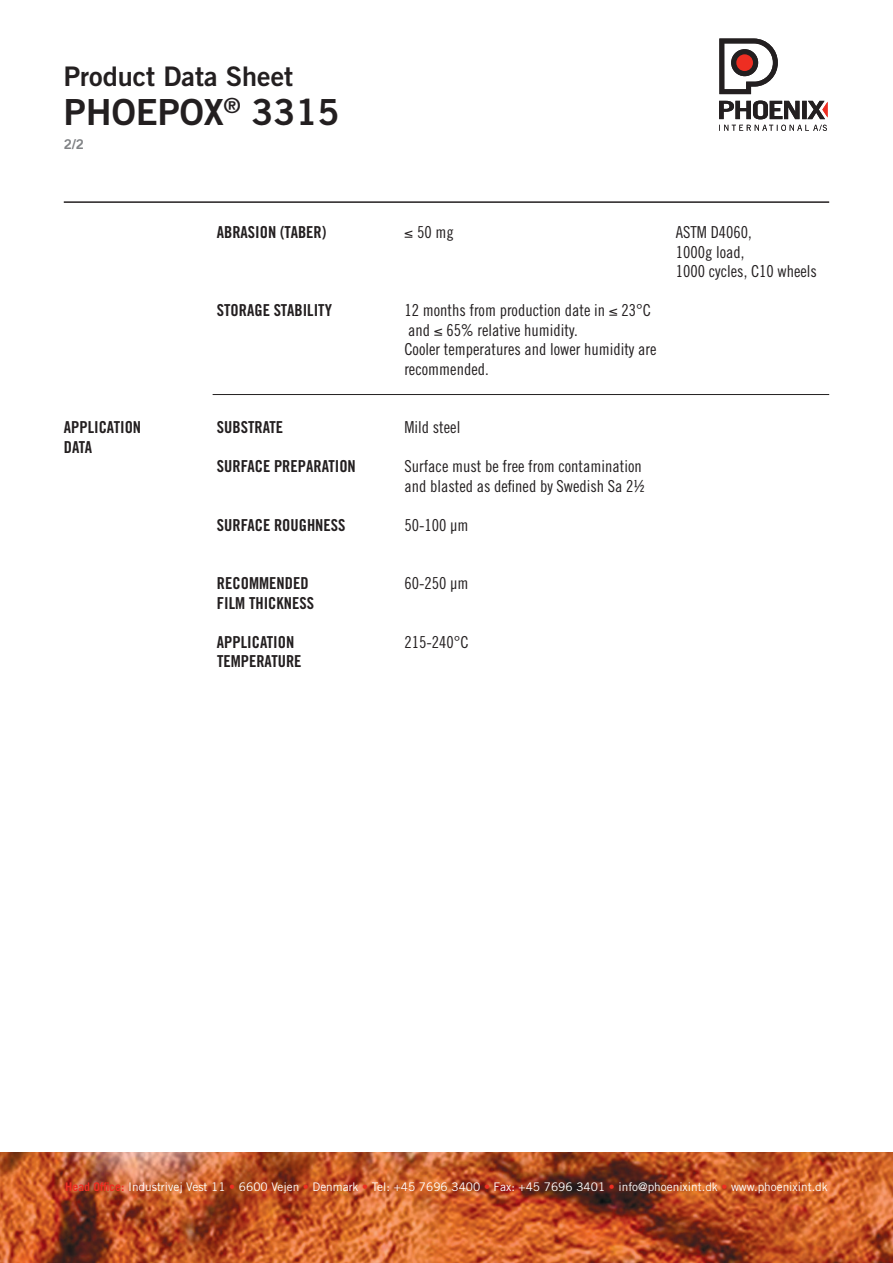
<style>
.page{position:relative;width:893px;height:1263px;background:#fff}
.page>*{position:absolute;margin:0;border:0;box-sizing:border-box;transform-origin:0 0}
.t1{font:36px "Trade Gothic Bold Two";color:#231f20}
.t2{font:27px "Trade Gothic Bold Two";color:#231f20}
.t3{font:16.5px/19.5px "Trade Gothic Cond Eighteen";color:#231f20}
.t4{font:16.5px "Trade Gothic Bold Cond Twenty";color:#231f20}
.t5{font:13.5px "Trade Gothic Bold Two";color:#808285}
.t6{font:11.85px "Trade Gothic";color:#fff}
.s1{font-weight:700;color:#ee2e22}
.s2{color:#ee2e22}
</style>
<div class="page">
<hr style="left:64px;top:201px;width:765px;height:2px;background:#231f20">
<img style="left:0;top:1152px;width:893px;height:111px">
<svg style="left:719px;top:39px;width:59px;height:55px"></svg>
<svg style="left:719px;top:101px;width:80px;height:18px"></svg>
<div style="left:802px;top:101px;width:5px;height:18px;background:#231f20"></div>
<svg style="left:719px;top:125px;width:108px;height:6px"></svg>
<svg style="left:807px;top:101px;width:21px;height:18px"></svg>
<hr style="left:213px;top:394px;width:616px;height:1px;background:#231f20">
<h2 class="t2" style="left:64px;top:59px;width:231px">Product Data Sheet</h2>
<h1 class="t1" style="left:64px;top:89px;width:277px">PHOEPOX<sup>®</sup> 3315</h1>
<p class="t5" style="left:64px;top:135px;width:22px">2/2</p>
<p class="t4" style="left:217px;top:222px;width:111px">ABRASION (TABER)</p>
<p class="t3" style="left:404px;top:222px;width:51px">≤ 50 mg</p>
<p class="t3" style="left:676px;top:222px;width:143px">ASTM D4060,<br>1000g load,<br>1000 cycles, C10 wheels</p>
<p class="t4" style="left:217px;top:300px;width:117px">STORAGE STABILITY</p>
<p class="t3" style="left:404px;top:300px;width:254px">12 months from production date in ≤ 23°C and ≤ 65% relative humidity.<br>Cooler temperatures and lower humidity are recommended.</p>
<p class="t4" style="left:64px;top:417px;width:79px">APPLICATION</p>
<p class="t4" style="left:217px;top:417px;width:68px">SUBSTRATE</p>
<p class="t3" style="left:404px;top:417px;width:57px">Mild steel</p>
<p class="t4" style="left:64px;top:437px;width:30px">DATA</p>
<p class="t4" style="left:217px;top:456px;width:140px">SURFACE PREPARATION</p>
<p class="t3" style="left:404px;top:456px;width:242px">Surface must be free from contamination and blasted as defined by Swedish Sa 2½</p>
<p class="t4" style="left:217px;top:515px;width:130px">SURFACE ROUGHNESS</p>
<p class="t3" style="left:404px;top:515px;width:66px">50-100 μm</p>
<p class="t4" style="left:217px;top:573px;width:93px">RECOMMENDED</p>
<p class="t3" style="left:404px;top:573px;width:66px">60-250 μm</p>
<p class="t4" style="left:217px;top:593px;width:99px">FILM THICKNESS</p>
<p class="t4" style="left:217px;top:632px;width:79px">APPLICATION</p>
<p class="t3" style="left:404px;top:632px;width:66px">215-240°C</p>
<p class="t4" style="left:217px;top:651px;width:86px">TEMPERATURE</p>
<p class="t6" style="left:65px;top:1179px;width:764px"><span class="s1">Head Office:</span> Industrivej Vest 11 <span class="s2">•</span> 6600 Vejen <span class="s2">•</span> Denmark <span class="s2">•</span> Tel: +45 7696 3400 <span class="s2">•</span> Fax: +45 7696 3401 <span class="s2">•</span> info@phoenixint.dk <span class="s2">•</span> www.phoenixint.dk</p>
</div>
